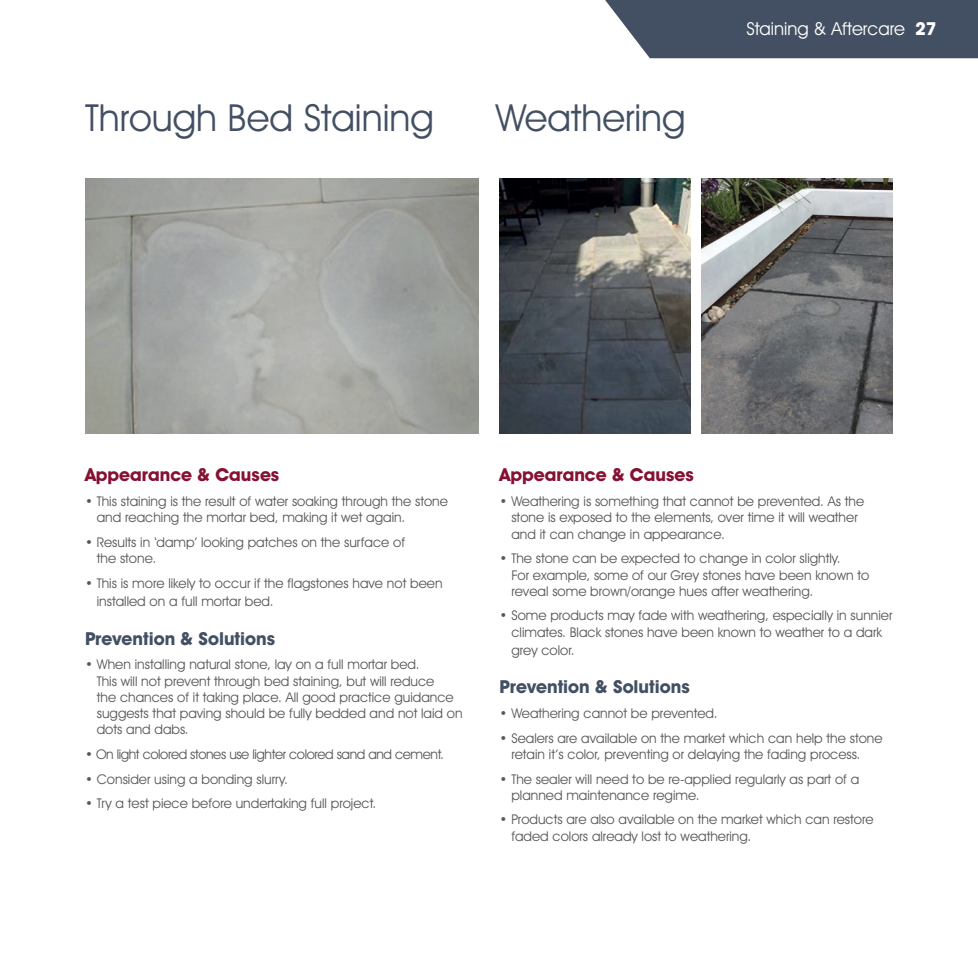
<style>
.page{position:relative;width:978px;height:978px;background:#fff}
.page>*{position:absolute;margin:0;border:0;box-sizing:border-box;transform-origin:0 0}
.t1{font:37.5px "Avant Garde IT Cby BT";color:#434f62}
.t2{font:700 18px "Avant Garde IT Cby BT";color:#434f62}
.t3{font:700 18px "Avant Garde IT Cby BT";color:#851133}
.t4{font:18px "Avant Garde IT Cby BT";color:#fff}
.t5{font:13.5px/16.2px "Avant Garde IT Cby BT";color:#57585a}
.t6{font:13.5px "Avant Garde IT Cby BT";letter-spacing:-.03em;color:#57585a}
.s1{font-weight:700}
</style>
<div class="page">
<div style="left:605px;top:0;width:373px;height:58px;background:#434f62"></div>
<img style="left:85px;top:179px;width:393px;height:255px">
<img style="left:500px;top:179px;width:191px;height:255px">
<img style="left:702px;top:179px;width:191px;height:255px">
<p class="t1" style="left:85px;top:95px;width:350px">Through Bed Staining</p>
<p class="t1" style="left:496px;top:95px;width:191px">Weathering</p>
<p class="t4" style="left:746px;top:18px;width:192px">Staining &amp; Aftercare <span class="s1">27</span></p>
<p class="t3" style="left:85px;top:464px;width:196px">Appearance &amp; Causes</p>
<p class="t5" style="left:97px;top:493px;width:353px;text-indent:-12px">• This staining is the result of water soaking through the stone and reaching the mortar bed, making it wet again.</p>
<p class="t5" style="left:97px;top:534px;width:310px;text-indent:-12px">• Results in ‘damp’ looking patches on the surface of the stone.</p>
<p class="t5" style="left:97px;top:574px;width:347px;line-height:18px;text-indent:-12px">• This is more likely to occur if the flagstones have not been installed on a full mortar bed.</p>
<p class="t2" style="left:85px;top:627px;width:192px">Prevention &amp; Solutions</p>
<p class="t5" style="left:97px;top:656px;width:367px;text-indent:-12px">• When installing natural stone, lay on a full mortar bed.<br>This will not prevent through bed staining, but will reduce<br>the chances of it taking place. All good practice guidance suggests that paving should be fully bedded and not laid on dots and dabs.</p>
<p class="t6" style="left:85px;top:746px;width:360px">• On light colored stones use lighter colored sand and cement.</p>
<p class="t5" style="left:85px;top:770px;width:204px">• Consider using a bonding slurry.</p>
<p class="t5" style="left:85px;top:795px;width:293px">• Try a test piece before undertaking full project.</p>
<p class="t3" style="left:500px;top:464px;width:196px">Appearance &amp; Causes</p>
<p class="t5" style="left:511px;top:493px;width:354px;text-indent:-12px">• Weathering is something that cannot be prevented. As the stone is exposed to the elements, over time it will weather and it can change in appearance.</p>
<p class="t5" style="left:511px;top:550px;width:359px;text-indent:-12px">• The stone can be expected to change in color slightly.<br>For example, some of our Grey stones have been known to reveal some brown/orange hues after weathering.</p>
<p class="t5" style="left:500px;top:607px;width:394px;text-align:center">• Some products may fade with weathering, especially in sunnier climates. Black stones have been known to weather to a dark</p>
<p class="t5" style="left:511px;top:642px;width:65px">grey color.</p>
<p class="t2" style="left:500px;top:676px;width:192px">Prevention &amp; Solutions</p>
<p class="t5" style="left:500px;top:705px;width:219px">• Weathering cannot be prevented.</p>
<p class="t5" style="left:511px;top:730px;width:373px;text-indent:-12px">• Sealers are available on the market which can help the stone retain it’s color, preventing or delaying the fading process.</p>
<p class="t5" style="left:511px;top:770px;width:349px;text-indent:-12px">• The sealer will need to be re-applied regularly as part of a planned maintenance regime.</p>
<p class="t5" style="left:511px;top:811px;width:364px;text-indent:-12px">• Products are also available on the market which can restore faded colors already lost to weathering.</p>
</div>
